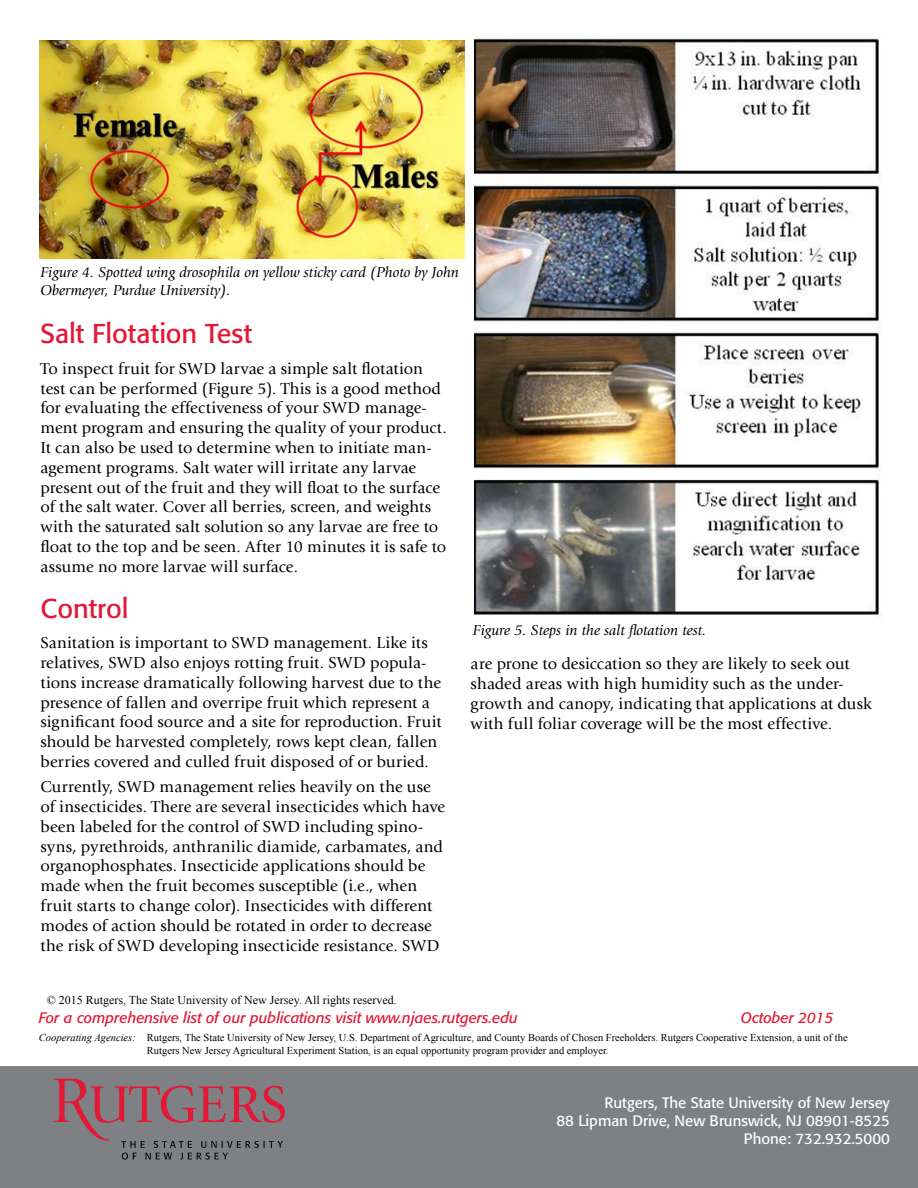
<style>
.page{position:relative;width:918px;height:1188px;background:#fff}
.page>*{position:absolute;margin:0;border:0;box-sizing:border-box;transform-origin:0 0}
.t1{font:27px "Formata BQ";color:#e31837}
.t2{font:16.5px/19.8px "Giovanni Std";letter-spacing:.005em;color:#000}
.t3{font:italic 15px/18px "Giovanni Std";color:#000}
.t4{font:15px/18px "Formata BQ";color:#fff;text-align:right}
.t5{font:italic 15px "Formata BQ";color:#e31837}
.t6{font:12px "Times New Roman";color:#000}
.t7{font:10.5px/12.6px "Times New Roman";color:#000}
.s1{font-style:italic}
</style>
<div class="page">
<div style="left:0;top:1066px;width:918px;height:122px;background:#7e8083"></div>
<svg style="left:54px;top:1079px;width:231px;height:81px"></svg>
<img style="left:39px;top:40px;width:425px;height:219px">
<img style="left:474px;top:38px;width:406px;height:577px">
<p class="t3" style="left:40px;top:263px;width:420px">Figure 4. Spotted wing drosophila on yellow sticky card (Photo by John<br>Obermeyer, Purdue University).</p>
<h1 class="t1" style="left:40px;top:317px;width:213px">Salt Flotation Test</h1>
<p class="t2" style="left:40px;top:359px;width:408px">To inspect fruit for SWD larvae a simple salt flotation test can be performed (Figure 5). This is a good method for evaluating the effectiveness of your SWD manage&shy;ment program and ensuring the quality of your product.<br>It can also be used to determine when to initiate man&shy;agement programs. Salt water will irritate any larvae present out of the fruit and they will float to the surface of the salt water. Cover all berries, screen, and weights with the saturated salt solution so any larvae are free to float to the top and be seen. After 10 minutes it is safe to assume no more larvae will surface.</p>
<h1 class="t1" style="left:40px;top:592px;width:89px">Control</h1>
<p class="t2" style="left:40px;top:633px;width:403px">Sanitation is important to SWD management. Like its relatives, SWD also enjoys rotting fruit. SWD popula&shy;tions increase dramatically following harvest due to the presence of fallen and overripe fruit which represent a significant food source and a site for reproduction. Fruit should be harvested completely, rows kept clean, fallen berries covered and culled fruit disposed of or buried.</p>
<p class="t2" style="left:40px;top:777px;width:406px">Currently, SWD management relies heavily on the use of insecticides. There are several insecticides which have been labeled for the control of SWD including spino&shy;syns, pyrethroids, anthranilic diamide, carbamates, and organophosphates. Insecticide applications should be made when the fruit becomes susceptible (i.e., when fruit starts to change color). Insecticides with different modes of action should be rotated in order to decrease the risk of SWD developing insecticide resistance. SWD</p>
<p class="t3" style="left:473px;top:622px;width:235px">Figure 5. Steps in the salt flotation test.</p>
<p class="t2" style="left:471px;top:654px;width:403px">are prone to desiccation so they are likely to seek out shaded areas with high humidity such as the under&shy;growth and canopy, indicating that applications at dusk with full foliar coverage will be the most effective.</p>
<p class="t6" style="left:47px;top:992px;width:352px">© 2015 Rutgers, The State University of New Jersey. All rights reserved.</p>
<p class="t5" style="left:39px;top:1009px;width:480px">For a comprehensive list of our publications visit www.njaes.rutgers.edu</p>
<p class="t5" style="left:741px;top:1009px;width:94px">October 2015</p>
<p class="t7" style="left:147px;top:1031px;width:702px;text-indent:-108px"><span class="s1">Cooperating Agencies:</span> Rutgers, The State University of New Jersey, U.S. Department of Agriculture, and County Boards of Chosen Freeholders. Rutgers Cooperative Extension, a unit of the<br>Rutgers New Jersey Agricultural Experiment Station, is an equal opportunity program provider and employer.</p>
<p class="t4" style="left:557px;top:1094px;width:335px">Rutgers, The State University of New Jersey<br>88 Lipman Drive, New Brunswick, NJ 08901-8525<br>Phone: 732.932.5000</p>
</div>
